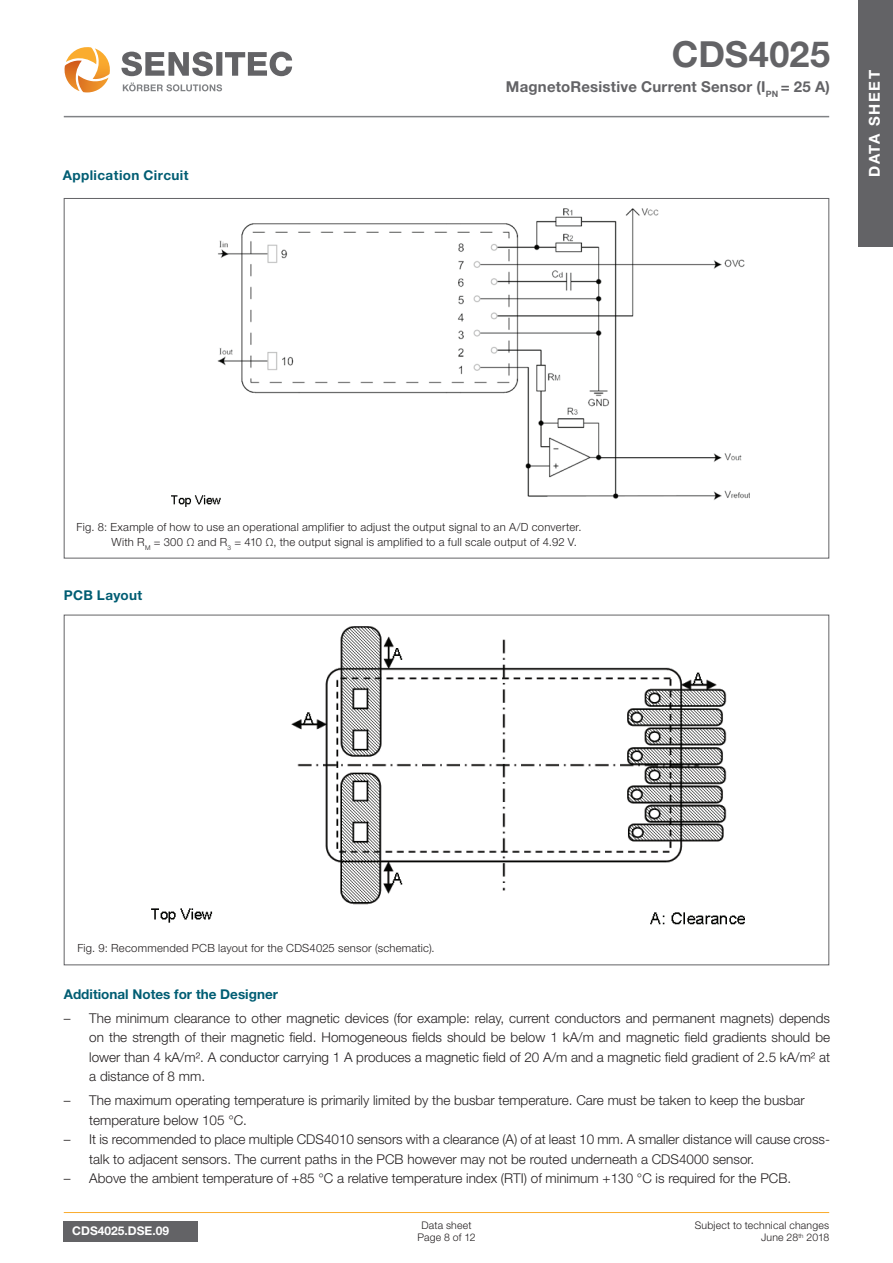
<style>
.page{position:relative;width:893px;height:1263px;background:#fff}
.page>*{position:absolute;margin:0;border:0;box-sizing:border-box;transform-origin:0 0}
.t1{font:700 36px "Helvetica Neue LT Std";letter-spacing:.01em;color:#636366}
.t2{font:700 15px "Helvetica Neue LT Std";letter-spacing:.015em;color:#636366}
.t3{font:700 15px "Helvetica Neue LT Std";letter-spacing:.115em;color:#fff}
.t4{font:300 13.5px/19.5px "Helvetica Neue LT Std";color:#231f20}
.t5{font:700 13.5px "Helvetica Neue LT Std";color:#005d73}
.t6{font:700 13.5px "Helvetica Neue LT Std";letter-spacing:.03em;color:#005d73}
.t7{font:700 13.5px "Helvetica Neue LT Std";letter-spacing:.025em;color:#005d73}
.t8{font:700 12px "Helvetica Neue LT Std";color:#fff}
.t9{font:300 11.25px/15px "Helvetica Neue LT Std";letter-spacing:.02em;color:#231f20}
.t10{font:300 10.5px/12.6px "Helvetica Neue LT Std";letter-spacing:.02em;color:#231f20;text-align:center}
</style>
<div class="page">
<svg style="left:121px;top:52px;width:171px;height:24px"></svg>
<svg style="left:123px;top:83px;width:99px;height:8px"></svg>
<svg style="left:64px;top:47px;width:46px;height:45px"></svg>
<hr style="left:64px;top:1212px;width:765px;height:1px;background:#faac2e">
<hr style="left:64px;top:116px;width:765px;height:1px;background:#808285">
<div style="left:859px;top:0;width:34px;height:247px;background:#636366"></div>
<img style="left:171px;top:208px;width:579px;height:299px">
<img style="left:151px;top:626px;width:593px;height:299px">
<div style="left:64px;top:1221px;width:134px;height:20px;background:#636366"></div>
<p class="t6" style="left:63px;top:167px;width:127px">Application Circuit</p>
<h1 class="t1" style="left:672px;top:31px;width:160px">CDS4025</h1>
<p class="t2" style="left:506px;top:78px;width:326px">MagnetoResistive Current Sensor (I<sub>PN</sub> = 25 A)</p>
<p class="t3" style="left:865px;top:177px;width:108px;rotate:-90deg">DATA SHEET</p>
<p class="t9" style="left:112px;top:519px;width:471px;text-indent:-35px">Fig. 8: Example of how to use an operational amplifier to adjust the output signal to an A/D converter.<br>With R<sub>M</sub> = 300 Ω and R<sub>3</sub> = 410 Ω, the output signal is amplified to a full scale output of 4.92 V.</p>
<p class="t7" style="left:64px;top:586px;width:80px">PCB Layout</p>
<p class="t9" style="left:77px;top:941px;width:359px">Fig. 9: Recommended PCB layout for the CDS4025 sensor (schematic).</p>
<p class="t5" style="left:64px;top:986px;width:216px">Additional Notes for the Designer</p>
<p class="t4" style="left:89px;top:1008px;width:742px;text-align:justify;text-indent:-26px">– The minimum clearance to other magnetic devices (for example: relay, current conductors and permanent magnets) depends on the strength of their magnetic field. Homogeneous fields should be below 1 kA/m and magnetic field gradients should be lower than 4 kA/m². A conductor carrying 1 A produces a magnetic field of 20 A/m and a magnetic field gradient of 2.5 kA/m² at a distance of 8 mm.</p>
<p class="t4" style="left:89px;top:1090px;width:717px;text-indent:-26px">– The maximum operating temperature is primarily limited by the busbar temperature. Care must be taken to keep the busbar temperature below 105 °C.</p>
<p class="t4" style="left:89px;top:1129px;width:742px;text-indent:-26px">– It is recommended to place multiple CDS4010 sensors with a clearance (A) of at least 10 mm. A smaller distance will cause cross&shy;talk to adjacent sensors. The current paths in the PCB however may not be routed underneath a CDS4000 sensor.</p>
<p class="t4" style="left:64px;top:1168px;width:729px">– Above the ambient temperature of +85 °C a relative temperature index (RTI) of minimum +130 °C is required for the PCB.</p>
<p class="t8" style="left:72px;top:1224px;width:98px">CDS4025.DSE.09</p>
<p class="t10" style="left:695px;top:1218px;width:136px;text-align:right">Subject to technical changes<br>June 28<sup>th</sup> 2018</p>
<p class="t10" style="left:417px;top:1218px;width:60px">Data sheet<br>Page 8 of 12</p>
</div>
